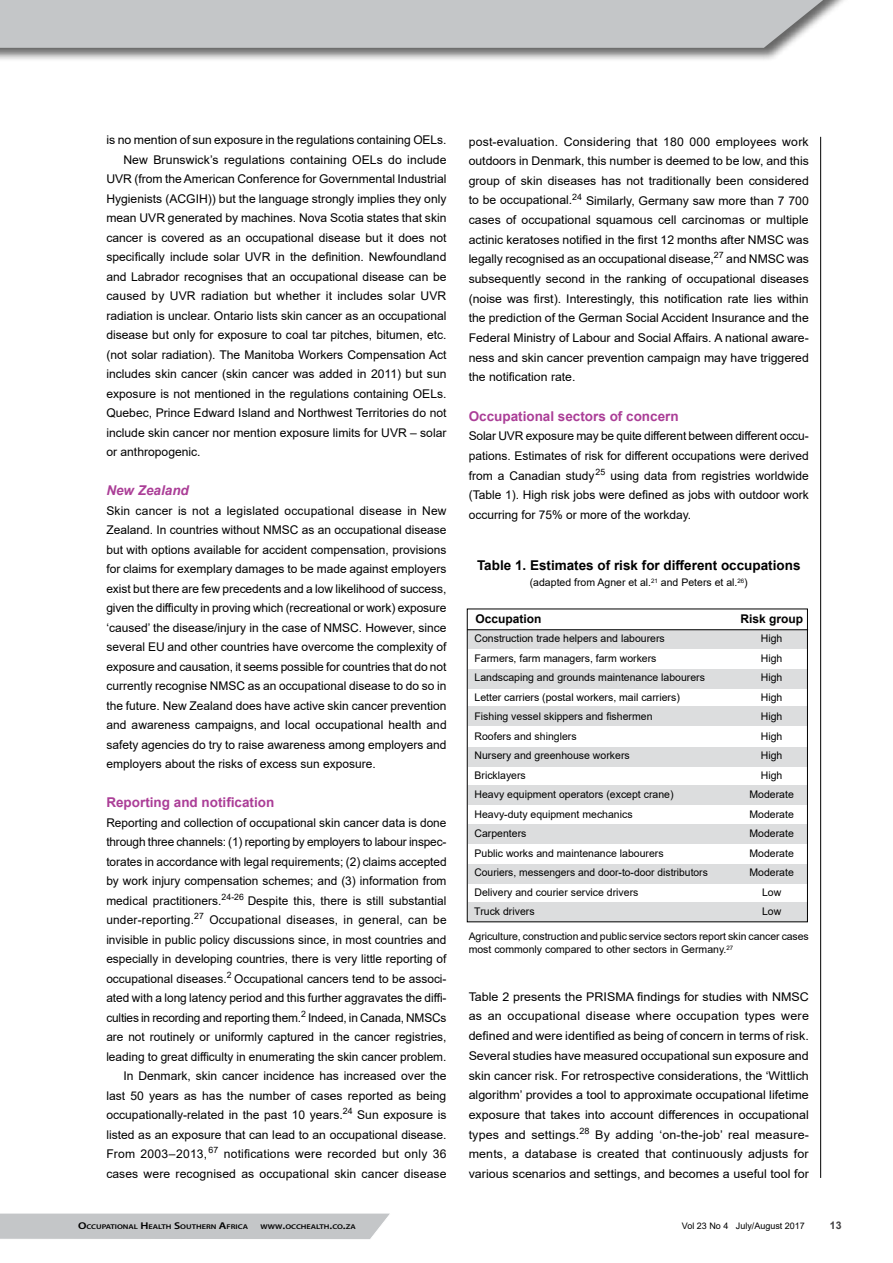
<style>
.page{position:relative;width:893px;height:1263px;background:#fff}
.page>*{position:absolute;margin:0;border:0;box-sizing:border-box;transform-origin:0 0}
.t1{font:700 13.5px "Arial";color:#ab3e97}
.t2{font:700 13.5px "Arial";color:#000}
.t3{font:italic 700 13.5px "Arial";color:#ab3e97}
.t4{font:12px/19.5px "Arial";color:#000;text-align:justify}
.t5{font:12px/19.6px "Arial";color:#000;text-align:justify;scale:1.04 1}
.t6{font:700 12px "Arial";color:#000}
.t7{font:10.5px/13.5px "Arial";color:#000}
.t8{font:700 10.5px "Arial";color:#414042}
.t9{font:9px "Arial";color:#000}
.t10{font:600 6.9px "Myriad Pro";color:#000;scale:1.21 1}
.s1{font-size:9.9px}
</style>
<div class="page">
<div style="left:0;top:0;width:851px;height:62px;background:#000;opacity:.6"></div>
<svg style="left:0;top:0;width:839px;height:48px;background:#c4c6c8"></svg>
<div style="left:0;top:1213px;width:390px;height:26px;background:#c4c6c8"></div>
<div style="left:468px;top:669px;width:340px;height:19px;background:#dcddde"></div>
<div style="left:468px;top:786px;width:340px;height:19px;background:#dcddde"></div>
<div style="left:468px;top:747px;width:340px;height:19px;background:#dcddde"></div>
<div style="left:468px;top:707px;width:340px;height:19px;background:#dcddde"></div>
<div style="left:468px;top:630px;width:340px;height:19px;background:#dcddde"></div>
<div style="left:468px;top:903px;width:340px;height:19px;background:#dcddde"></div>
<div style="left:468px;top:865px;width:340px;height:19px;background:#dcddde"></div>
<div style="left:468px;top:824px;width:340px;height:19px;background:#dcddde"></div>
<hr style="left:467px;top:629px;width:341px;height:1px;background:#000">
<hr style="left:820px;top:137px;width:1px;height:1041px;background:#000">
<p class="t4" style="left:106px;top:130px;width:342px">is no mention of sun exposure in the regulations containing OELs.</p>
<p class="t4" style="left:123px;top:149px;width:325px">New Brunswick’s regulations containing OELs do include</p>
<p class="t4" style="left:106px;top:169px;width:342px">UVR (from the American Conference for Governmental Industrial</p>
<p class="t4" style="left:106px;top:188px;width:342px">Hygienists (ACGIH)) but the language strongly implies they only</p>
<p class="t4" style="left:106px;top:208px;width:342px">mean UVR generated by machines. Nova Scotia states that skin</p>
<p class="t4" style="left:106px;top:227px;width:342px">cancer is covered as an occupational disease but it does not</p>
<p class="t4" style="left:106px;top:247px;width:342px">specifically include solar UVR in the definition. Newfoundland</p>
<p class="t4" style="left:106px;top:266px;width:342px">and Labrador recognises that an occupational disease can be</p>
<p class="t4" style="left:106px;top:286px;width:342px">caused by UVR radiation but whether it includes solar UVR</p>
<p class="t4" style="left:106px;top:305px;width:342px">radiation is unclear. Ontario lists skin cancer as an occupational</p>
<p class="t4" style="left:106px;top:325px;width:342px">disease but only for exposure to coal tar pitches, bitumen, etc.</p>
<p class="t4" style="left:106px;top:344px;width:342px">(not solar radiation). The Manitoba Workers Compensation Act</p>
<p class="t4" style="left:106px;top:364px;width:342px">includes skin cancer (skin cancer was added in 2011) but sun</p>
<p class="t4" style="left:106px;top:383px;width:342px">exposure is not mentioned in the regulations containing OELs.</p>
<p class="t4" style="left:106px;top:403px;width:342px">Quebec, Prince Edward Island and Northwest Territories do not</p>
<p class="t4" style="left:106px;top:422px;width:342px">include skin cancer nor mention exposure limits for UVR – solar</p>
<p class="t4" style="left:106px;top:442px;width:96px">or anthropogenic.</p>
<p class="t3" style="left:106px;top:481px;width:84px">New Zealand</p>
<p class="t4" style="left:106px;top:500px;width:342px">Skin cancer is not a legislated occupational disease in New Zealand. In countries without NMSC as an occupational disease but with options available for accident compensation, provisions for claims for exemplary damages to be made against employers exist but there are few precedents and a low likelihood of success, given the difficulty in proving which (recreational or work) exposure ‘caused’ the disease/injury in the case of NMSC. However, since several EU and other countries have overcome the complexity of exposure and causation, it seems possible for countries that do not currently recognise NMSC as an occupational disease to do so in the future. New Zealand does have active skin cancer prevention and awareness campaigns, and local occupational health and safety agencies do try to raise awareness among employers and employers about the risks of excess sun exposure.</p>
<p class="t1" style="left:106px;top:793px;width:170px">Reporting and notification</p>
<p class="t4" style="left:106px;top:812px;width:342px;text-align:right">Reporting and collection of occupational skin cancer data is done through three channels: (1) reporting by employers to labour inspec&shy;torates in accordance with legal requirements; (2) claims accepted by work injury compensation schemes; and (3) information from medical practitioners.<sup>24-26</sup> Despite this, there is still substantial under-reporting.<sup>27</sup> Occupational diseases, in general, can be invisible in public policy discussions since, in most countries and especially in developing countries, there is very little reporting of occupational diseases.<sup>2</sup> Occupational cancers tend to be associ&shy;ated with a long latency period and this further aggravates the diffi&shy;culties in recording and reporting them.<sup>2</sup> Indeed, in Canada, NMSCs are not routinely or uniformly captured in the cancer registries, leading to great difficulty in enumerating the skin cancer problem.<br>In Denmark, skin cancer incidence has increased over the last 50 years as has the number of cases reported as being occupationally-related in the past 10 years.<sup>24</sup> Sun exposure is listed as an exposure that can lead to an occupational disease.<br>From 2003–2013, <sup>67</sup> notifications were recorded but only 36 cases were recognised as occupational skin cancer disease</p>
<p class="t4" style="left:469px;top:131px;width:342px">post-evaluation. Considering that 180 000 employees work outdoors in Denmark, this number is deemed to be low, and this group of skin diseases has not traditionally been considered to be occupational.<sup>24</sup> Similarly, Germany saw more than 7 700 cases of occupational squamous cell carcinomas or multiple actinic keratoses notified in the first 12 months after NMSC was legally recognised as an occupational disease,<sup>27</sup> and NMSC was subsequently second in the ranking of occupational diseases (noise was first). Interestingly, this notification rate lies within the prediction of the German Social Accident Insurance and the Federal Ministry of Labour and Social Affairs. A national aware&shy;ness and skin cancer prevention campaign may have triggered the notification rate.</p>
<p class="t1" style="left:469px;top:406px;width:212px">Occupational sectors of concern</p>
<p class="t4" style="left:469px;top:426px;width:342px">Solar UVR exposure may be quite different between different occu&shy;pations. Estimates of risk for different occupations were derived from a Canadian study<sup>25</sup> using data from registries worldwide (Table 1). High risk jobs were defined as jobs with outdoor work occurring for 75% or more of the workday.</p>
<p class="t2" style="left:477px;top:556px;width:325px">Table 1. Estimates of risk for different occupations</p>
<p class="t7" style="left:530px;top:576px;width:219px">(adapted from Agner et al.<sup>21</sup> and Peters et al.<sup>26</sup>)</p>
<p class="t6" style="left:475px;top:610px;width:68px">Occupation</p>
<p class="t6" style="left:740px;top:610px;width:64px">Risk group</p>
<p class="t7" style="left:474px;top:632px;width:192px">Construction trade helpers and labourers</p>
<p class="t7" style="left:761px;top:632px;width:23px">High</p>
<p class="t7" style="left:474px;top:651px;width:184px">Farmers, farm managers, farm workers</p>
<p class="t7" style="left:761px;top:651px;width:23px">High</p>
<p class="t7" style="left:474px;top:671px;width:232px">Landscaping and grounds maintenance labourers</p>
<p class="t7" style="left:761px;top:671px;width:23px">High</p>
<p class="t7" style="left:474px;top:690px;width:207px">Letter carriers (postal workers, mail carriers)</p>
<p class="t7" style="left:761px;top:690px;width:23px">High</p>
<p class="t7" style="left:474px;top:710px;width:179px">Fishing vessel skippers and fishermen</p>
<p class="t7" style="left:761px;top:710px;width:23px">High</p>
<p class="t7" style="left:474px;top:729px;width:104px">Roofers and shinglers</p>
<p class="t7" style="left:761px;top:729px;width:23px">High</p>
<p class="t7" style="left:474px;top:749px;width:157px">Nursery and greenhouse workers</p>
<p class="t7" style="left:761px;top:749px;width:23px">High</p>
<p class="t7" style="left:474px;top:768px;width:53px">Bricklayers</p>
<p class="t7" style="left:761px;top:768px;width:23px">High</p>
<p class="t7" style="left:474px;top:788px;width:200px">Heavy equipment operators (except crane)</p>
<p class="t7" style="left:749px;top:788px;width:46px">Moderate</p>
<p class="t7" style="left:474px;top:807px;width:160px">Heavy-duty equipment mechanics</p>
<p class="t7" style="left:749px;top:807px;width:46px">Moderate</p>
<p class="t7" style="left:474px;top:827px;width:53px">Carpenters</p>
<p class="t7" style="left:749px;top:827px;width:46px">Moderate</p>
<p class="t7" style="left:474px;top:846px;width:191px">Public works and maintenance labourers</p>
<p class="t7" style="left:749px;top:846px;width:46px">Moderate</p>
<p class="t7" style="left:474px;top:866px;width:235px">Couriers, messengers and door-to-door distributors</p>
<p class="t7" style="left:749px;top:866px;width:46px">Moderate</p>
<p class="t7" style="left:474px;top:885px;width:165px">Delivery and courier service drivers</p>
<p class="t7" style="left:762px;top:885px;width:21px">Low</p>
<p class="t7" style="left:474px;top:905px;width:62px">Truck drivers</p>
<p class="t7" style="left:762px;top:905px;width:21px">Low</p>
<p class="t7" style="left:469px;top:929px;width:342px">Agriculture, construction and public service sectors report skin cancer cases most commonly compared to other sectors in Germany.<sup>27</sup></p>
<p class="t5" style="left:469px;top:987px;width:329px">Table 2 presents the PRISMA findings for studies with NMSC as an occupational disease where occupation types were defined and were identified as being of concern in terms of risk.<br>Several studies have measured occupational sun exposure and skin cancer risk. For retrospective considerations, the ‘Wittlich algorithm’ provides a tool to approximate occupational lifetime exposure that takes into account differences in occupational types and settings.<sup>28</sup> By adding ‘on-the-job’ real measure&shy;ments, a database is created that continuously adjusts for various scenarios and settings, and becomes a useful tool for</p>
<p class="t10" style="left:78px;top:1222px;width:142px"><span class="s1">O</span>CCUPATIONAL <span class="s1">H</span>EALTH <span class="s1">S</span>OUTHERN <span class="s1">A</span>FRICA</p>
<p class="t10" style="left:261px;top:1222px;width:80px">WWW<span class="s1">.</span>OCCHEALTH<span class="s1">.</span>CO<span class="s1">.</span>ZA</p>
<p class="t9" style="left:682px;top:1220px;width:125px">Vol 23 No 4 July/August 2017</p>
<p class="t8" style="left:830px;top:1218px;width:13px">13</p>
</div>
